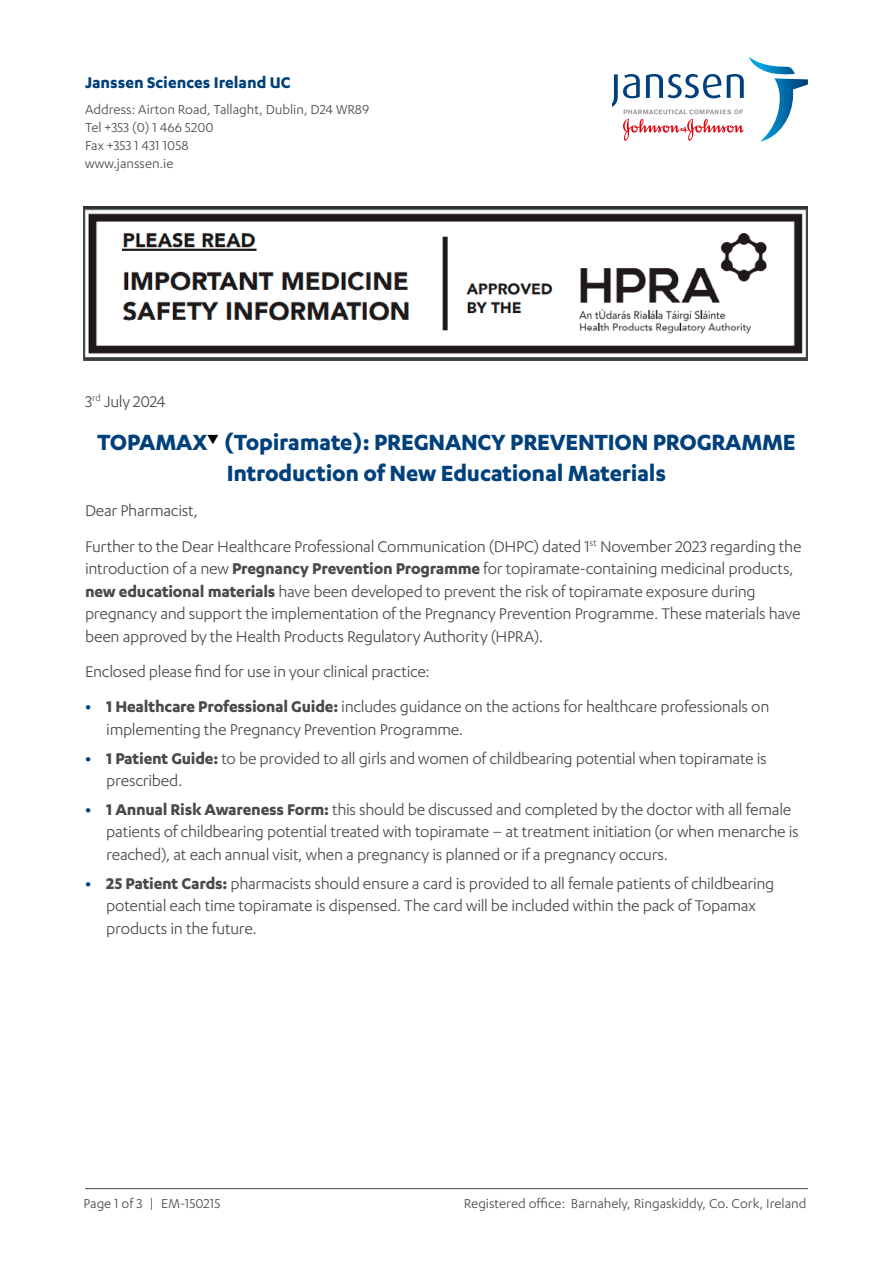
<style>
.page{position:relative;width:893px;height:1263px;background:#fff}
.page>*{position:absolute;margin:0;border:0;box-sizing:border-box;transform-origin:0 0}
.t1{font:700 25.5px/30.6px "Karbon";letter-spacing:-.01em;color:#00407b;text-align:center}
.t2{font:18px/22.5px "Karbon";letter-spacing:-.015em;color:#4a4a49}
.t3{font:700 18px "Karbon";color:#00407b}
.t4{font:15px/18px "Karbon";color:#4a4a49}
.s1{font-weight:700}
.s2{font-weight:700;color:#00407b}
</style>
<div class="page">
<svg style="left:612px;top:57px;width:196px;height:85px"></svg>
<hr style="left:85px;top:1188px;width:723px;height:1px;background:#4a4a49">
<img style="left:84px;top:206px;width:724px;height:155px">
<p class="t3" style="left:85px;top:72px;width:207px">Janssen Sciences Ireland UC</p>
<p class="t4" style="left:85px;top:100px;width:286px">Address: Airton Road, Tallaght, Dublin, D24 WR89<br>Tel +353 (0) 1 466 5200<br>Fax +353 1 431 1058<br>www.janssen.ie</p>
<p class="t2" style="left:85px;top:390px;width:82px">3<sup>rd</sup> July 2024</p>
<p class="t1" style="left:97px;top:426px;width:700px">TOPAMAX<sup>▼</sup> (Topiramate): PREGNANCY PREVENTION PROGRAMME<br>Introduction of New Educational Materials</p>
<p class="t2" style="left:85px;top:499px;width:114px">Dear Pharmacist,</p>
<p class="t2" style="left:85px;top:534px;width:718px">Further to the Dear Healthcare Professional Communication (DHPC) dated 1<sup>st</sup> November 2023 regarding the introduction of a new <span class="s1">Pregnancy Prevention Programme</span> for topiramate-containing medicinal products, <span class="s1">new educational materials</span> have been developed to prevent the risk of topiramate exposure during pregnancy and support the implementation of the Pregnancy Prevention Programme. These materials have been approved by the Health Products Regulatory Authority (HPRA).</p>
<p class="t2" style="left:85px;top:660px;width:346px">Enclosed please find for use in your clinical practice:</p>
<p class="t2" style="left:106px;top:695px;width:665px;text-indent:-21px"><span class="s2">•</span> <span class="s1">1 Healthcare Professional Guide:</span> includes guidance on the actions for healthcare professionals on implementing the Pregnancy Prevention Programme.</p>
<p class="t2" style="left:106px;top:746px;width:662px;text-indent:-21px"><span class="s2">•</span> <span class="s1">1 Patient Guide:</span> to be provided to all girls and women of childbearing potential when topiramate is prescribed.</p>
<p class="t2" style="left:106px;top:798px;width:694px;text-indent:-21px"><span class="s2">•</span> <span class="s1">1 Annual Risk Awareness Form:</span> this should be discussed and completed by the doctor with all female patients of childbearing potential treated with topiramate – at treatment initiation (or when menarche is reached), at each annual visit, when a pregnancy is planned or if a pregnancy occurs.</p>
<p class="t2" style="left:106px;top:871px;width:670px;text-indent:-21px"><span class="s2">•</span> <span class="s1">25 Patient Cards:</span> pharmacists should ensure a card is provided to all female patients of childbearing potential each time topiramate is dispensed. The card will be included within the pack of Topamax products in the future.</p>
<p class="t4" style="left:84px;top:1194px;width:138px">Page 1 of 3 | EM-150215</p>
<p class="t4" style="left:464px;top:1194px;width:344px">Registered office: Barnahely, Ringaskiddy, Co. Cork, Ireland</p>
</div>
